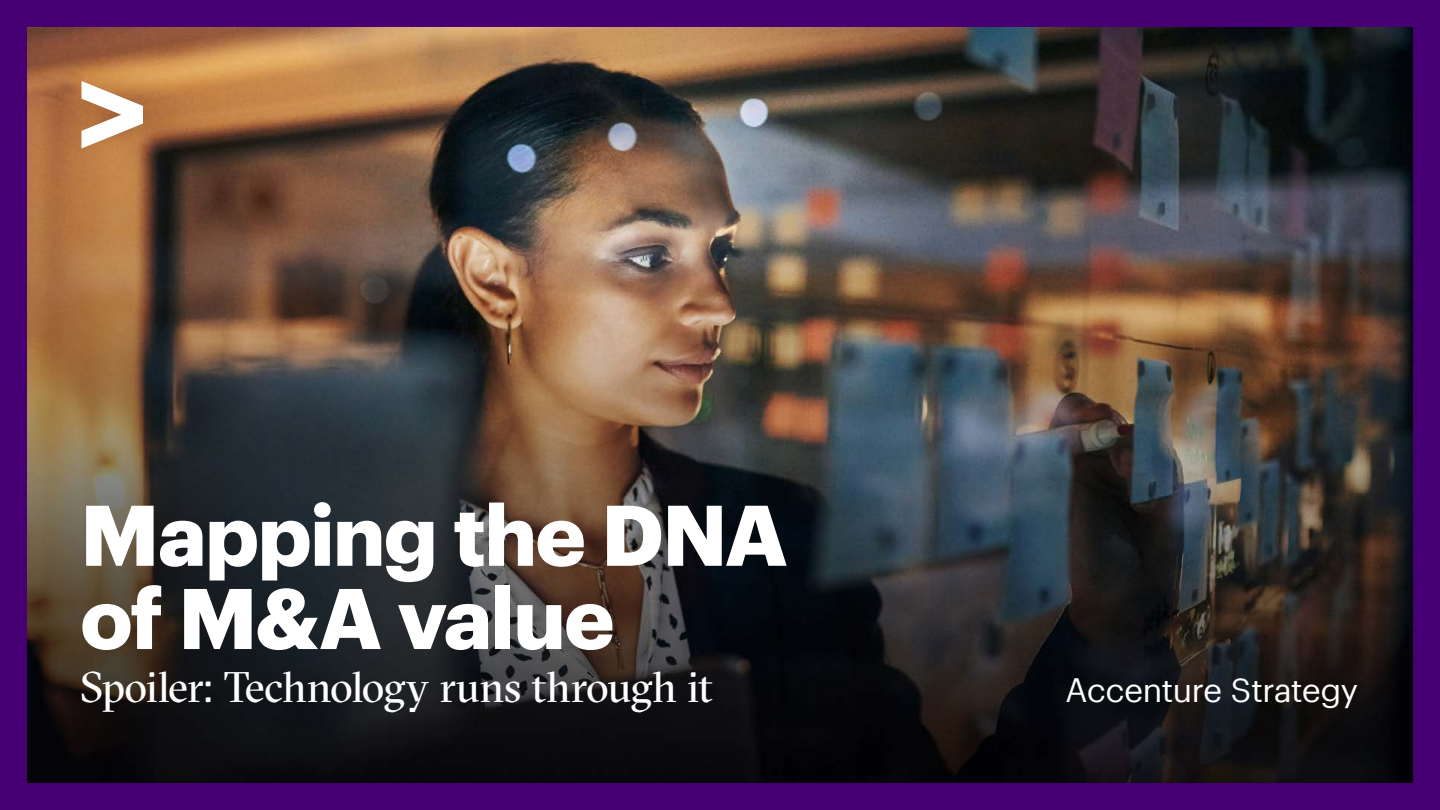
<style>
.page{position:relative;width:1440px;height:810px;background:#460073}
.page>*{position:absolute;margin:0;border:0;box-sizing:border-box;transform-origin:0 0}
.t1{font:700 84px/83.2px "Graphik";letter-spacing:-.025em;color:#fff}
.t2{font:42.75px "GT Sectra Fine";letter-spacing:-.02em;color:#fff}
.t3{font:33px "Graphik";letter-spacing:-.03em;color:#fff}
</style>
<div class="page">
<img style="left:27px;top:27px;width:1386px;height:756px">
<svg style="left:82px;top:81px;width:61px;height:67px;background:#dbb99c"></svg>
<h1 class="t1" style="left:80px;top:486px;width:710px">Mapping the DNA of M&amp;A value</h1>
<p class="t2" style="left:80px;top:662px;width:634px">Spoiler: Technology runs through it</p>
<p class="t3" style="left:1065px;top:665px;width:295px">Accenture Strategy</p>
</div>
